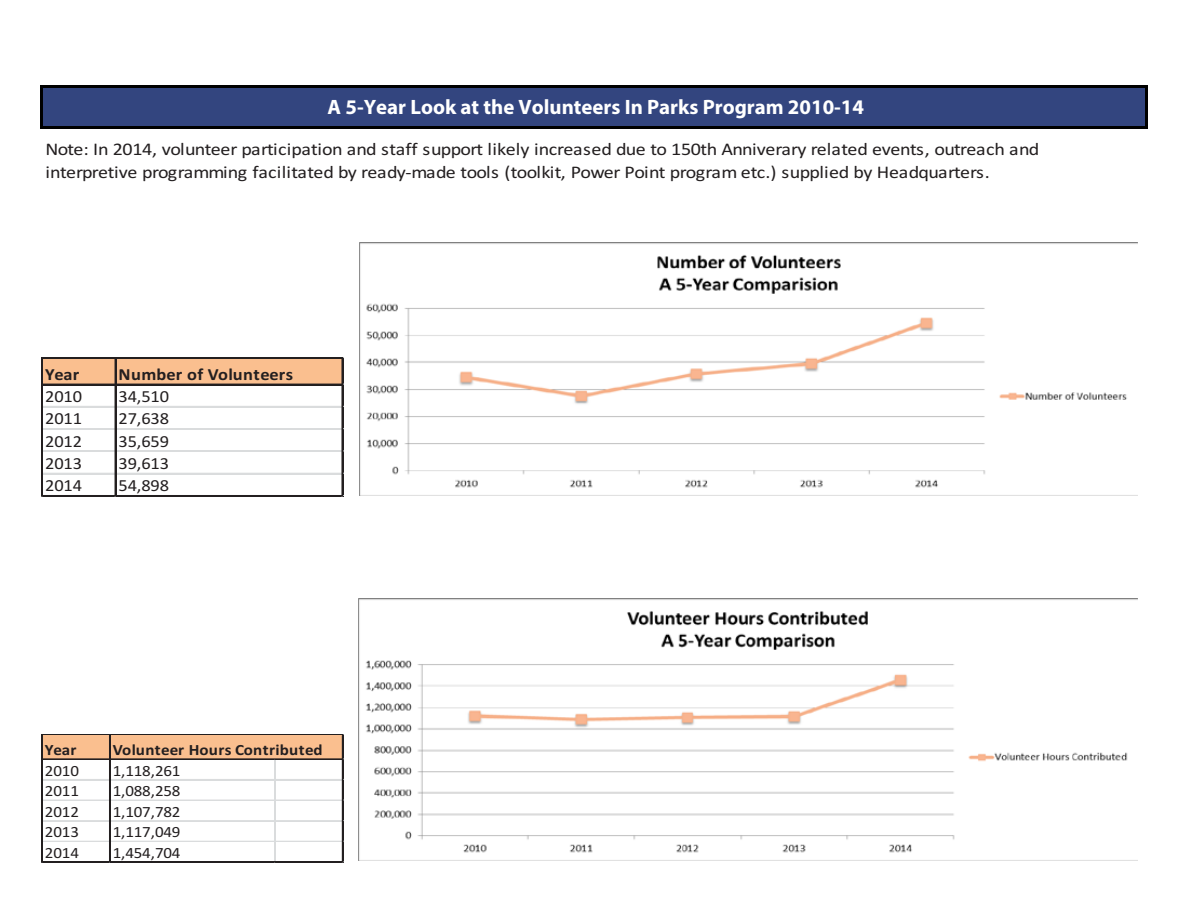
<style>
.page{position:relative;width:1188px;height:918px;background:#fff}
.page>*{position:absolute;margin:0;border:0;box-sizing:border-box;transform-origin:0 0}
.t1{font:700 20.85px "Myriad Pro";color:#fff}
.t2{font:17.85px/23.4px "Calibri";letter-spacing:-.03em;color:#231f20;scale:1.12 1}
.t3{font:16.95px "Calibri";letter-spacing:-.01em;color:#231f20;scale:1.08 1}
.t4{font:700 16.95px "Calibri";letter-spacing:.01em;color:#231f20;scale:1.08 1}
.t5{font:15.75px "Calibri";letter-spacing:-.01em;color:#231f20;scale:1.08 1}
.t6{font:700 15.75px "Calibri";letter-spacing:.02em;color:#231f20;scale:1.08 1}
</style>
<div class="page">
<div style="left:42px;top:87px;width:1106px;height:42px;background:#33457f"></div>
<hr style="left:40px;top:85px;width:3px;height:44px;background:#000">
<hr style="left:1145px;top:88px;width:3px;height:41px;background:#000">
<hr style="left:43px;top:85px;width:1105px;height:3px;background:#000">
<hr style="left:43px;top:126px;width:1105px;height:3px;background:#000">
<img style="left:360px;top:242px;width:778px;height:254px">
<img style="left:359px;top:598px;width:779px;height:262px">
<div style="left:43px;top:735px;width:300px;height:25px;background:#fabf8f"></div>
<hr style="left:43px;top:734px;width:300px;height:1px;background:#231f20">
<hr style="left:43px;top:758px;width:300px;height:1px;background:#231f20">
<hr style="left:43px;top:759px;width:300px;height:1px;background:#231f20">
<hr style="left:43px;top:779px;width:67px;height:1px;background:#dadcdd">
<hr style="left:111px;top:779px;width:231px;height:1px;background:#dadcdd">
<hr style="left:43px;top:799px;width:67px;height:2px;background:#dadcdd">
<hr style="left:111px;top:799px;width:231px;height:2px;background:#dadcdd">
<hr style="left:43px;top:820px;width:67px;height:1px;background:#dadcdd">
<hr style="left:43px;top:821px;width:67px;height:1px;background:#dadcdd">
<hr style="left:111px;top:820px;width:231px;height:1px;background:#dadcdd">
<hr style="left:111px;top:821px;width:231px;height:1px;background:#dadcdd">
<hr style="left:43px;top:841px;width:67px;height:1px;background:#dadcdd">
<hr style="left:111px;top:841px;width:231px;height:1px;background:#dadcdd">
<hr style="left:42px;top:734px;width:1px;height:129px;background:#231f20">
<hr style="left:109px;top:735px;width:1px;height:128px;background:#231f20">
<hr style="left:110px;top:735px;width:1px;height:128px;background:#231f20">
<hr style="left:274px;top:760px;width:1px;height:102px;background:#dadcdd">
<hr style="left:275px;top:760px;width:1px;height:102px;background:#dadcdd">
<hr style="left:43px;top:861px;width:300px;height:1px;background:#231f20">
<hr style="left:43px;top:862px;width:300px;height:1px;background:#231f20">
<hr style="left:342px;top:735px;width:1px;height:128px;background:#231f20">
<div style="left:43px;top:359px;width:300px;height:26px;background:#fabf8f"></div>
<hr style="left:43px;top:358px;width:300px;height:1px;background:#231f20">
<hr style="left:43px;top:384px;width:300px;height:1px;background:#231f20">
<hr style="left:43px;top:406px;width:72px;height:1px;background:#dadcdd">
<hr style="left:116px;top:406px;width:226px;height:1px;background:#dadcdd">
<hr style="left:43px;top:428px;width:72px;height:1px;background:#dadcdd">
<hr style="left:43px;top:429px;width:72px;height:1px;background:#dadcdd">
<hr style="left:116px;top:428px;width:226px;height:1px;background:#dadcdd">
<hr style="left:116px;top:429px;width:226px;height:1px;background:#dadcdd">
<hr style="left:43px;top:450px;width:72px;height:1px;background:#dadcdd">
<hr style="left:43px;top:451px;width:72px;height:1px;background:#dadcdd">
<hr style="left:116px;top:450px;width:226px;height:1px;background:#dadcdd">
<hr style="left:116px;top:451px;width:226px;height:1px;background:#dadcdd">
<hr style="left:43px;top:473px;width:72px;height:1px;background:#dadcdd">
<hr style="left:116px;top:473px;width:226px;height:1px;background:#dadcdd">
<hr style="left:42px;top:358px;width:1px;height:139px;background:#231f20">
<hr style="left:115px;top:359px;width:1px;height:138px;background:#231f20">
<hr style="left:43px;top:495px;width:300px;height:1px;background:#231f20">
<hr style="left:43px;top:496px;width:300px;height:1px;background:#231f20">
<hr style="left:342px;top:359px;width:1px;height:138px;background:#231f20">
<p class="t1" style="left:328px;top:93px;width:538px">A 5-Year Look at the Volunteers In Parks Program 2010-14</p>
<p class="t2" style="left:45px;top:137px;width:889px">Note: In 2014, volunteer participation and staff support likely increased due to 150th Anniverary related events, outreach and interpretive programming facilitated by ready-made tools (toolkit, Power Point program etc.) supplied by Headquarters.</p>
<p class="t4" style="left:45px;top:362px;width:33px">Year</p>
<p class="t4" style="left:119px;top:362px;width:163px">Number of Volunteers</p>
<p class="t3" style="left:45px;top:385px;width:36px">2010</p>
<p class="t3" style="left:119px;top:385px;width:48px">34,510</p>
<p class="t3" style="left:45px;top:407px;width:36px">2011</p>
<p class="t3" style="left:119px;top:407px;width:48px">27,638</p>
<p class="t3" style="left:45px;top:429px;width:36px">2012</p>
<p class="t3" style="left:119px;top:429px;width:48px">35,659</p>
<p class="t3" style="left:45px;top:452px;width:36px">2013</p>
<p class="t3" style="left:119px;top:452px;width:48px">39,613</p>
<p class="t3" style="left:45px;top:474px;width:36px">2014</p>
<p class="t3" style="left:119px;top:474px;width:48px">54,898</p>
<p class="t6" style="left:45px;top:739px;width:31px">Year</p>
<p class="t6" style="left:113px;top:739px;width:196px">Volunteer Hours Contributed</p>
<p class="t5" style="left:45px;top:759px;width:33px">2010</p>
<p class="t5" style="left:113px;top:759px;width:64px">1,118,261</p>
<p class="t5" style="left:45px;top:780px;width:33px">2011</p>
<p class="t5" style="left:113px;top:780px;width:64px">1,088,258</p>
<p class="t5" style="left:45px;top:801px;width:33px">2012</p>
<p class="t5" style="left:113px;top:801px;width:64px">1,107,782</p>
<p class="t5" style="left:45px;top:821px;width:33px">2013</p>
<p class="t5" style="left:113px;top:821px;width:64px">1,117,049</p>
<p class="t5" style="left:45px;top:842px;width:33px">2014</p>
<p class="t5" style="left:113px;top:842px;width:64px">1,454,704</p>
</div>
